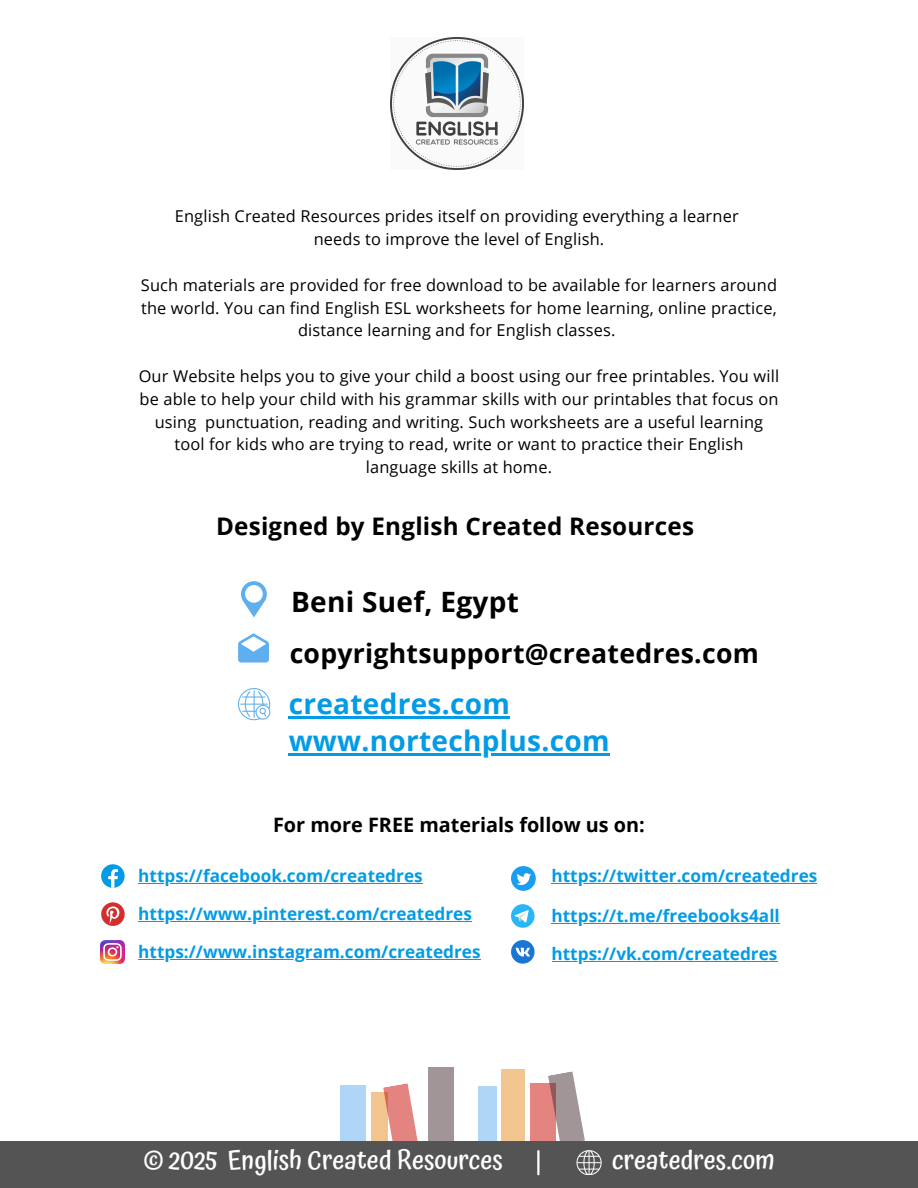
<style>
.page{position:relative;width:918px;height:1188px;background:#fff}
.page>*{position:absolute;margin:0;border:0;box-sizing:border-box;transform-origin:0 0}
.t1{font:700 28.05px "Open Sans";letter-spacing:.01em;color:#039be5}
.t2{font:700 28.05px "Open Sans";letter-spacing:.01em;color:#000}
.t3{font:700 26.55px "Open Sans";letter-spacing:.01em;color:#000}
.t4{font:500 26.1px "Atma";color:#fff}
.t5{font:700 24.15px "Open Sans";letter-spacing:.01em;color:#000}
.t6{font:700 19.8px "Open Sans";color:#000}
.t7{font:700 17.25px "Open Sans";color:#039be5}
.t8{font:16.35px/22.8px "Open Sans";letter-spacing:.01em;color:#000;text-align:center}
</style>
<div class="page">
<svg style="left:241px;top:581px;width:26px;height:36px"></svg>
<svg style="left:238px;top:633px;width:31px;height:30px"></svg>
<svg style="left:238px;top:688px;width:32px;height:32px"></svg>
<svg style="left:101px;top:864px;width:24px;height:24px"></svg>
<svg style="left:511px;top:904px;width:24px;height:24px"></svg>
<svg style="left:101px;top:902px;width:24px;height:24px"></svg>
<svg style="left:511px;top:940px;width:24px;height:24px"></svg>
<img style="left:101px;top:940px;width:23px;height:24px">
<div style="left:479px;top:1086px;width:18px;height:58px;background:#afd6f6"></div>
<div style="left:502px;top:1069px;width:22px;height:74px;background:#f2c48f"></div>
<div style="left:530px;top:1083px;width:25px;height:61px;background:#e48480"></div>
<div style="left:341px;top:1085px;width:25px;height:60px;background:#afd6f6"></div>
<div style="left:371px;top:1092px;width:17px;height:53px;background:#f2c48f"></div>
<svg style="left:383px;top:1083px;width:35px;height:58px"></svg>
<div style="left:428px;top:1068px;width:25px;height:77px;background:#a29597"></div>
<div style="left:0;top:1141px;width:918px;height:47px;background:#545454"></div>
<svg style="left:511px;top:866px;width:25px;height:25px"></svg>
<hr style="left:537px;top:1151px;width:3px;height:23px;background:#fff">
<svg style="left:548px;top:1071px;width:53px;height:104px"></svg>
<hr style="left:289px;top:753px;width:321px;height:2px;background:#039be5">
<hr style="left:289px;top:716px;width:221px;height:2px;background:#039be5">
<hr style="left:138px;top:883px;width:285px;height:1px;background:#039be5">
<hr style="left:552px;top:883px;width:265px;height:1px;background:#039be5">
<hr style="left:552px;top:961px;width:226px;height:1px;background:#039be5">
<hr style="left:138px;top:921px;width:334px;height:1px;background:#039be5">
<hr style="left:138px;top:959px;width:343px;height:1px;background:#039be5">
<hr style="left:552px;top:923px;width:228px;height:1px;background:#039be5">
<img style="left:391px;top:37px;width:132px;height:133px">
<p class="t8" style="left:175px;top:205px;width:565px">English Created Resources prides itself on providing everything a learner</p>
<p class="t8" style="left:314px;top:228px;width:292px">needs to improve the level of English.</p>
<p class="t8" style="left:141px;top:273px;width:638px">Such materials are provided for free download to be available for learners around the world. You can find English ESL worksheets for home learning, online practice, distance learning and for English classes.</p>
<h2 class="t8" style="left:139px;top:364px;width:642px">Our Website helps you to give your child a boost using our free printables. You will be able to help your child with his grammar skills with our printables that focus on using punctuation, reading and writing. Such worksheets are a useful learning tool for kids who are trying to read, write or want to practice their English language skills at home.</h2>
<p class="t5" style="left:216px;top:510px;width:480px">Designed by English Created Resources</p>
<p class="t2" style="left:291px;top:582px;width:229px">Beni Suef, Egypt</p>
<p class="t3" style="left:290px;top:634px;width:471px">copyrightsupport@createdres.com</p>
<h1 class="t1" style="left:289px;top:684px;width:223px">createdres.com</h1>
<h1 class="t1" style="left:289px;top:721px;width:322px">www.nortechplus.com</h1>
<h1 class="t6" style="left:273px;top:811px;width:373px">For more FREE materials follow us on:</h1>
<h1 class="t7" style="left:138px;top:864px;width:286px">https://facebook.com/createdres</h1>
<p class="t7" style="left:552px;top:863px;width:267px">https://twitter.com/createdres</p>
<p class="t7" style="left:138px;top:902px;width:335px">https://www.pinterest.com/createdres</p>
<h3 class="t7" style="left:138px;top:940px;width:344px">https://www.instagram.com/createdres</h3>
<h4 class="t7" style="left:552px;top:904px;width:230px">https://t.me/freebooks4all</h4>
<p class="t7" style="left:552px;top:941px;width:227px">https://vk.com/createdres</p>
<p class="t4" style="left:144px;top:1145px;width:361px">© 2025 English Created Resources</p>
<p class="t4" style="left:612px;top:1145px;width:164px">createdres.com</p>
</div>
